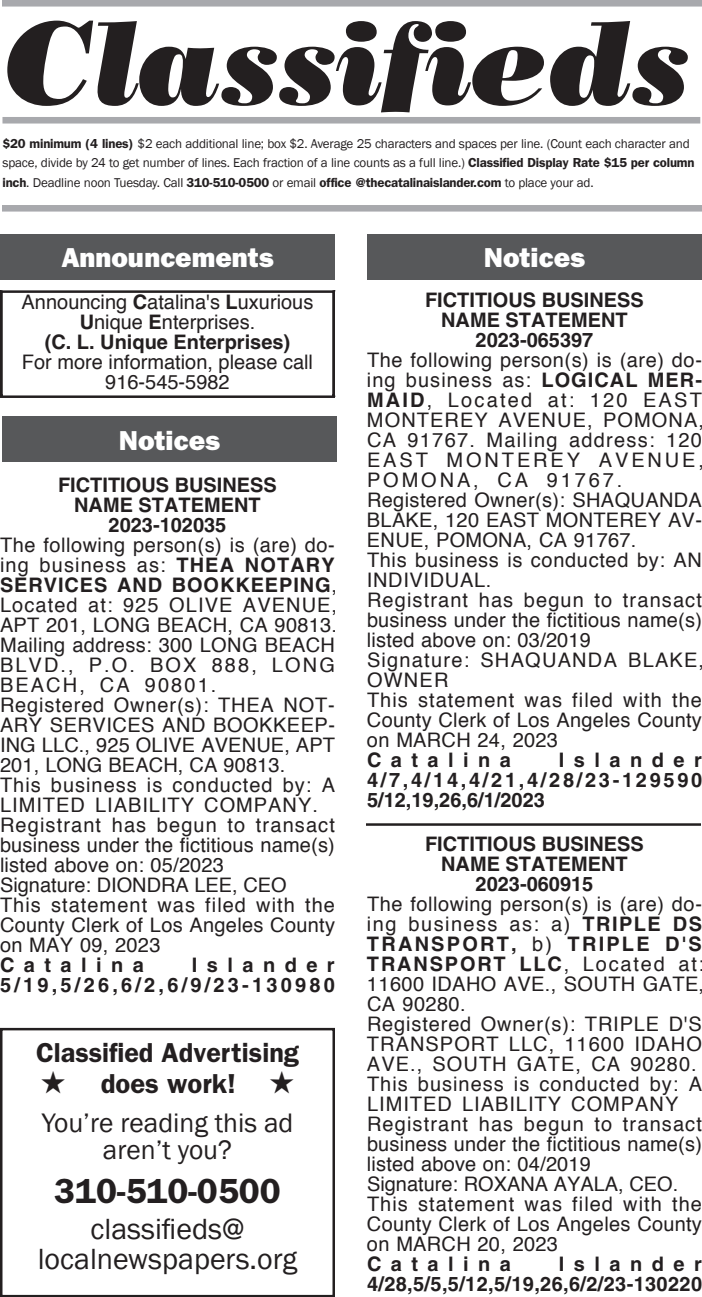
<style>
.page{position:relative;width:702px;height:1297px;background:#fff}
.page>*{position:absolute;margin:0;border:0;box-sizing:border-box;transform-origin:0 0}
.t1{font:italic 118px "Bodoni Poster";letter-spacing:-.01em;color:#231f20}
.t2{font:600 35px "Franklin Gothic";color:#231f20}
.t3{font:30px/30px "Franklin Gothic";color:#231f20;text-align:center}
.t4{font:27.5px/38.8px "Franklin Gothic";color:#231f20}
.t5{font:800 27.5px "Franklin Gothic";color:#fff}
.t6{font:600 27.5px "Franklin Gothic";color:#231f20}
.t7{font:20px/20px "Helvetica";letter-spacing:.025em;color:#231f20}
.t8{font:20px/20px "Helvetica";letter-spacing:.045em;color:#231f20}
.t9{font:700 20px/20px "Helvetica";color:#231f20;text-align:center}
.t10{font:20px/20px "Helvetica";color:#231f20;text-align:center}
.t11{font:700 20px/20px "Helvetica";letter-spacing:.16em;color:#231f20;text-align:right}
.t12{font:700 20px "Helvetica";letter-spacing:.47em;color:#231f20}
.t13{font:13px/19.8px "Franklin Gothic";letter-spacing:-.015em;color:#231f20}
.s1{font-weight:600}
.s2{font-weight:700}
</style>
<div class="page">
<div style="left:2px;top:117px;width:698px;height:6px;background:#a8a9ad"></div>
<div style="left:2px;top:205px;width:700px;height:6px;background:#a8a9ad"></div>
<div style="left:2px;top:0;width:700px;height:7px;background:#a8a9ad"></div>
<div style="left:0;top:1027px;width:335px;height:269px;border:2px solid #231f20"></div>
<div style="left:0;top:234px;width:335px;height:45px;background:#57585a"></div>
<hr style="left:3px;top:394px;width:329px;height:2px;background:#231f20">
<div style="left:0;top:290px;width:335px;height:108px;border:2px solid #231f20"></div>
<div style="left:367px;top:234px;width:335px;height:45px;background:#57585a"></div>
<hr style="left:366px;top:823px;width:335px;height:2px;background:#231f20">
<div style="left:2px;top:416px;width:335px;height:45px;background:#57585a"></div>
<h1 class="t1" style="left:2px;top:-8px;width:691px">Classifieds</h1>
<p class="t13" style="left:2px;top:134px;width:694px"><span class="s1">$20 minimum (4 lines)</span> $2 each additional line; box $2. Average 25 characters and spaces per line. (Count each character and space, divide by 24 to get number of lines. Each fraction of a line counts as a full line.) <span class="s1">Classified Display Rate $15 per column inch</span>. Deadline noon Tuesday. Call <span class="s1">310-510-0500</span> or email <span class="s1">office @thecatalinaislander.com</span> to place your ad.</p>
<h3 class="t5" style="left:61px;top:241px;width:214px">Announcements</h3>
<p class="t10" style="left:22px;top:292px;width:293px">Announcing <span class="s2">C</span>atalina's <span class="s2">L</span>uxurious<br><span class="s2">U</span>nique <span class="s2">E</span>nterprises.<br><span class="s2">(C. L. Unique Enterprises)</span></p>
<p class="t10" style="left:22px;top:352px;width:293px">For more information, please call<br>916-545-5982</p>
<h3 class="t5" style="left:119px;top:424px;width:103px">Notices</h3>
<p class="t9" style="left:58px;top:474px;width:220px">FICTITIOUS BUSINESS<br>NAME STATEMENT<br>2023-102035</p>
<p class="t7" style="left:0;top:534px;width:339px">The following person(s) is (are) do&shy;ing business as: <span class="s2">THEA NOTARY<br>SERVICES AND BOOKKEEPING</span>,<br>Located at: 925 OLIVE AVENUE,<br>APT 201, LONG BEACH, CA 90813.<br>Mailing address: 300 LONG BEACH<br>BLVD., P.O. BOX 888, LONG<br>BEACH, CA 90801.<br>Registered Owner(s): THEA NOT-<br>ARY SERVICES AND BOOKKEEP-<br>ING LLC., 925 OLIVE AVENUE, APT<br>201, LONG BEACH, CA 90813.<br>This business is conducted by: A<br>LIMITED LIABILITY COMPANY.<br>Registrant has begun to transact business under the fictitious name(s) listed above on: 05/2023<br>Signature: DIONDRA LEE, CEO<br>This statement was filed with the<br>County Clerk of Los Angeles County on MAY 09, 2023</p>
<p class="t12" style="left:0;top:952px;width:145px">Catalina</p>
<p class="t11" style="left:0;top:954px;width:337px">Islander<br>5/19,5/26,6/2,6/9/23-130980</p>
<h3 class="t6" style="left:36px;top:1035px;width:264px">Classified Advertising</h3>
<h3 class="t4" style="left:40px;top:1064px;width:256px">★ <span class="s1">does work!</span> ★<br>You’re reading this ad</h3>
<h3 class="t4" style="left:103px;top:1131px;width:131px">aren’t you?</h3>
<h2 class="t2" style="left:54px;top:1170px;width:228px">310-510-0500</h2>
<h3 class="t3" style="left:38px;top:1214px;width:261px">classifieds@ localnewspapers.org</h3>
<h3 class="t5" style="left:484px;top:241px;width:103px">Notices</h3>
<p class="t9" style="left:425px;top:289px;width:220px">FICTITIOUS BUSINESS<br>NAME STATEMENT<br>2023-065397</p>
<p class="t7" style="left:367px;top:349px;width:339px">The following person(s) is (are) do&shy;ing business as: <span class="s2">LOGICAL MER-<br>MAID</span>, Located at: 120 EAST<br>MONTEREY AVENUE, POMONA,<br>CA 91767. Mailing address: 120<br>EAST MONTEREY AVENUE,<br>POMONA, CA 91767.<br>Registered Owner(s): SHAQUANDA<br>BLAKE, 120 EAST MONTEREY AV-<br>ENUE, POMONA, CA 91767.<br>This business is conducted by: AN<br>INDIVIDUAL.<br>Registrant has begun to transact business under the fictitious name(s) listed above on: 03/2019<br>Signature: SHAQUANDA BLAKE,<br>OWNER<br>This statement was filed with the<br>County Clerk of Los Angeles County on MARCH 24, 2023</p>
<p class="t12" style="left:367px;top:747px;width:145px">Catalina</p>
<p class="t9" style="left:367px;top:749px;width:337px;text-align:justify;text-indent:192px">Islander 4/7,4/14,4/21,4/28/23-129590<br>5/12,19,26,6/1/2023</p>
<p class="t9" style="left:425px;top:833px;width:220px">FICTITIOUS BUSINESS<br>NAME STATEMENT<br>2023-060915</p>
<p class="t8" style="left:367px;top:893px;width:339px">The following person(s) is (are) do&shy;ing business as: a) <span class="s2">TRIPLE DS<br>TRANSPORT,</span> b) <span class="s2">TRIPLE D'S<br>TRANSPORT LLC</span>, Located at:<br>11600 IDAHO AVE., SOUTH GATE,<br>CA 90280.<br>Registered Owner(s): TRIPLE D'S<br>TRANSPORT LLC, 11600 IDAHO<br>AVE., SOUTH GATE, CA 90280.<br>This business is conducted by: A<br>LIMITED LIABILITY COMPANY<br>Registrant has begun to transact business under the fictitious name(s) listed above on: 04/2019<br>Signature: ROXANA AYALA, CEO.<br>This statement was filed with the<br>County Clerk of Los Angeles County on MARCH 20, 2023</p>
<p class="t12" style="left:367px;top:1251px;width:145px">Catalina</p>
<p class="t9" style="left:367px;top:1253px;width:337px;text-align:right">Islander<br>4/28,5/5,5/12,5/19,26,6/2/23-130220</p>
</div>
